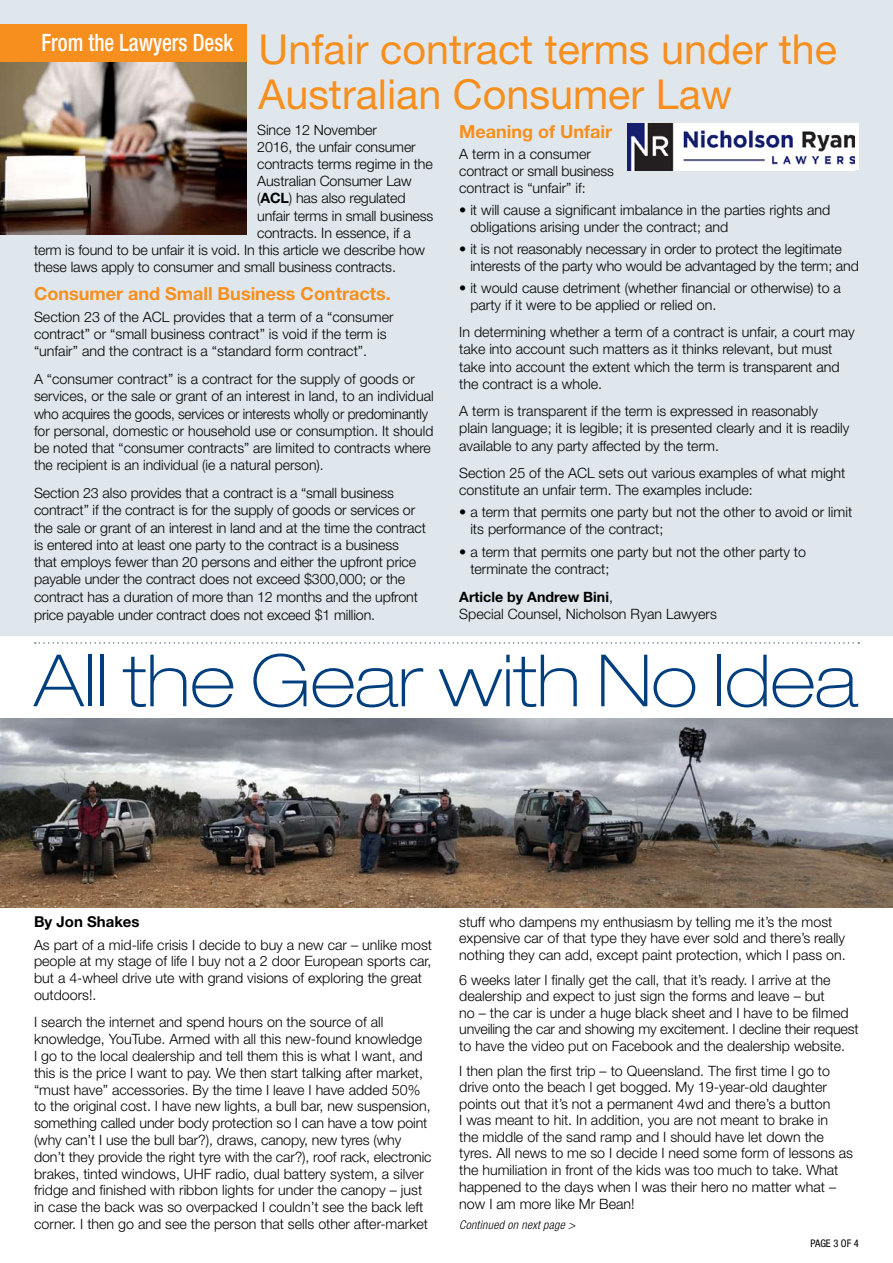
<style>
.page{position:relative;width:893px;height:1263px;background:#fff}
.page>*{position:absolute;margin:0;border:0;box-sizing:border-box;transform-origin:0 0}
.t1{font:100 expanded 72.15px "Helvetica Neue";color:#003e7e}
.t2{font:41.25px/44.4px "Helvetica Neue";color:#f78f1e}
.t3{font:700 18px "Helvetica Neue";color:#f78f1e}
.t4{font:700 15px "Helvetica Neue";color:#000}
.t5{font:300 14.25px/16.8px "Helvetica Neue";color:#000}
.t6{font:italic 300 condensed 12px "Helvetica Neue";letter-spacing:.02em;color:#000}
.t7{font:condensed 10.5px "Helvetica Neue";color:#000}
.s1{font-weight:700}
</style>
<div class="page">
<div style="left:0;top:0;width:893px;height:635px;background:#dfe7ec"></div>
<div style="left:0;top:24px;width:247px;height:39px;background:#f78f1e"></div>
<img style="left:0;top:63px;width:247px;height:171px">
<img style="left:628px;top:124px;width:227px;height:46px">
<img style="left:0;top:718px;width:893px;height:190px">
<svg style="left:35px;top:642px;width:824px;height:2px"></svg>
<h2 class="t2" style="left:259px;top:27px;width:580px;text-indent:-217px"><sup>From</sup> <sup>the</sup> <sup>Lawyers</sup> <sup>Desk</sup> Unfair contract terms under the<br>Australian Consumer Law</h2>
<p class="t5" style="left:257px;top:121px;width:121px">Since 12 November</p>
<p class="t5" style="left:257px;top:138px;width:160px">2016, the unfair consumer</p>
<p class="t5" style="left:257px;top:155px;width:177px">contracts terms regime in the</p>
<p class="t5" style="left:257px;top:173px;width:156px">Australian Consumer Law</p>
<p class="t5" style="left:257px;top:190px;width:150px">(<span class="s1">ACL</span>) has also regulated</p>
<p class="t5" style="left:257px;top:207px;width:178px">unfair terms in small business</p>
<p class="t5" style="left:257px;top:224px;width:155px">contracts. In essence, if a</p>
<p class="t5" style="left:34px;top:241px;width:393px">term is found to be unfair it is void. In this article we describe how</p>
<p class="t5" style="left:34px;top:258px;width:363px">these laws apply to consumer and small business contracts.</p>
<p class="t3" style="left:34px;top:282px;width:358px">Consumer and Small Business Contracts.</p>
<p class="t5" style="left:34px;top:308px;width:361px;line-height:17.2px">Section 23 of the ACL provides that a term of a “consumer contract” or “small business contract” is void if the term is “unfair” and the contract is a “standard form contract”.</p>
<p class="t5" style="left:34px;top:370px;width:401px;line-height:17.2px">A “consumer contract” is a contract for the supply of goods or services, or the sale or grant of an interest in land, to an individual who acquires the goods, services or interests wholly or predominantly for personal, domestic or household use or consumption. It should be noted that “consumer contracts” are limited to contracts where the recipient is an individual (ie a natural person).</p>
<p class="t5" style="left:34px;top:484px;width:393px;line-height:17.4px">Section 23 also provides that a contract is a “small business contract” if the contract is for the supply of goods or services or the sale or grant of an interest in land and at the time the contract is entered into at least one party to the contract is a business<br>that employs fewer than 20 persons and either the upfront price payable under the contract does not exceed $300,000; or the contract has a duration of more than 12 months and the upfront price payable under contract does not exceed $1 million.</p>
<p class="t3" style="left:459px;top:120px;width:154px">Meaning of Unfair</p>
<p class="t5" style="left:459px;top:145px;width:156px">A term in a consumer contract or small business contract is “unfair” if:</p>
<p class="t5" style="left:470px;top:201px;width:361px;text-indent:-11px">• it will cause a significant imbalance in the parties rights and obligations arising under the contract; and</p>
<p class="t5" style="left:470px;top:240px;width:390px;text-indent:-11px">• it is not reasonably necessary in order to protect the legitimate interests of the party who would be advantaged by the term; and</p>
<p class="t5" style="left:470px;top:279px;width:372px;text-indent:-11px">• it would cause detriment (whether financial or otherwise) to a party if it were to be applied or relied on.</p>
<p class="t5" style="left:459px;top:323px;width:397px">In determining whether a term of a contract is unfair, a court may take into account such matters as it thinks relevant, but must take into account the extent which the term is transparent and the contract is a whole.</p>
<p class="t5" style="left:459px;top:402px;width:392px">A term is transparent if the term is expressed in reasonably plain language; it is legible; it is presented clearly and it is readily available to any party affected by the term.</p>
<p class="t5" style="left:459px;top:464px;width:388px">Section 25 of the ACL sets out various examples of what might constitute an unfair term. The examples include:</p>
<p class="t5" style="left:470px;top:503px;width:383px;text-indent:-11px">• a term that permits one party but not the other to avoid or limit its performance of the contract;</p>
<p class="t5" style="left:470px;top:543px;width:337px;text-indent:-11px">• a term that permits one party but not the other party to terminate the contract;</p>
<p class="t5" style="left:459px;top:588px;width:259px"><span class="s1">Article by Andrew Bini</span>,<br>Special Counsel, Nicholson Ryan Lawyers</p>
<h1 class="t1" style="left:34px;top:638px;width:825px">All the Gear with No Idea</h1>
<p class="t4" style="left:34px;top:913px;width:107px">By Jon Shakes</p>
<p class="t5" style="left:34px;top:936px;width:400px">As part of a mid-life crisis I decide to buy a new car – unlike most people at my stage of life I buy not a 2 door European sports car, but a 4-wheel drive ute with grand visions of exploring the great outdoors!.</p>
<p class="t5" style="left:34px;top:1014px;width:399px">I search the internet and spend hours on the source of all knowledge, YouTube. Armed with all this new-found knowledge<br>I go to the local dealership and tell them this is what I want, and this is the price I want to pay. We then start talking after market, “must have” accessories. By the time I leave I have added 50% to the original cost. I have new lights, a bull bar, new suspension, something called under body protection so I can have a tow point (why can’t I use the bull bar?), draws, canopy, new tyres (why don’t they provide the right tyre with the car?), roof rack, electronic brakes, tinted windows, UHF radio, dual battery system, a silver fridge and finished with ribbon lights for under the canopy – just in case the back was so overpacked I couldn’t see the back left corner. I then go and see the person that sells other after-market</p>
<p class="t5" style="left:459px;top:913px;width:388px">stuff who dampens my enthusiasm by telling me it’s the most expensive car of that type they have ever sold and there’s really nothing they can add, except paint protection, which I pass on.</p>
<p class="t5" style="left:459px;top:971px;width:401px">6 weeks later I finally get the call, that it’s ready. I arrive at the dealership and expect to just sign the forms and leave – but<br>no – the car is under a huge black sheet and I have to be filmed unveiling the car and showing my excitement. I decline their request to have the video put on Facebook and the dealership website.</p>
<p class="t5" style="left:459px;top:1062px;width:395px">I then plan the first trip – to Queensland. The first time I go to drive onto the beach I get bogged. My 19-year-old daughter points out that it’s not a permanent 4wd and there’s a button<br>I was meant to hit. In addition, you are not meant to brake in<br>the middle of the sand ramp and I should have let down the tyres. All news to me so I decide I need some form of lessons as the humiliation in front of the kids was too much to take. What happened to the days when I was their hero no matter what – now I am more like Mr Bean!</p>
<p class="t6" style="left:459px;top:1218px;width:118px">Continued on next page &gt;</p>
<p class="t7" style="left:810px;top:1237px;width:50px">PAGE 3 OF 4</p>
</div>
